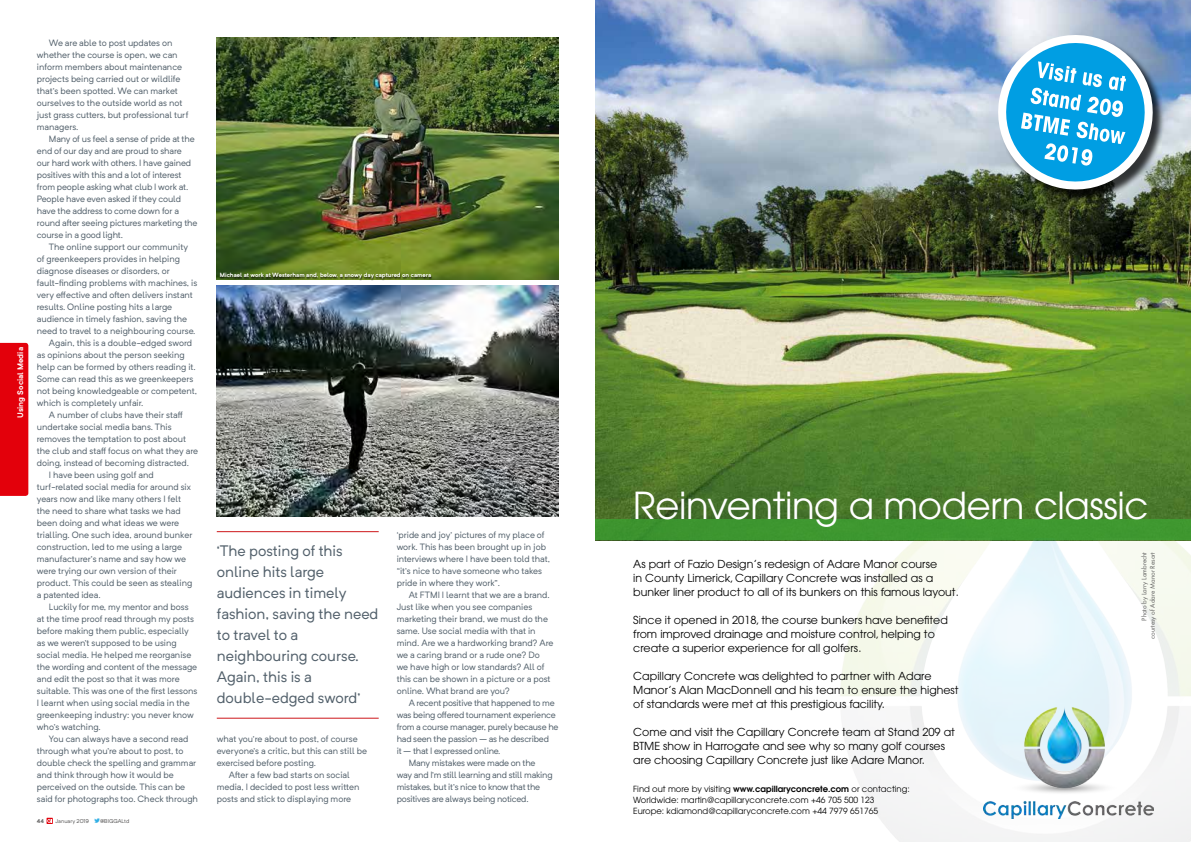
<style>
.page{position:relative;width:1191px;height:842px;background:#fff}
.page>*{position:absolute;margin:0;border:0;box-sizing:border-box;transform-origin:0 0}
.t1{font:37px "Avant Garde";letter-spacing:-.01em;color:#fff}
.t2{font:15px/21px "Neutrif Pro";color:#52606b}
.t3{font:11px/14px "Avant Garde";color:#000}
.t4{font:9px/12px "Neutrif Pro";color:#52606b}
.t5{font:9px "Neutrif Pro";letter-spacing:-.02em;color:#52606b}
.t6{font:8.4px/11.2px "Avant Garde";color:#000}
.t7{font:700 8px "Neutrif Pro";color:#fff}
.t8{font:7px/8.4px "Futura PT";color:#626261;text-align:right}
.t9{font:700 6px "Neutrif Pro";color:#fff}
.t10{font:5.5px "Neutrif Pro";color:#585757}
.t11{font:700 5.5px "Neutrif Pro";color:#585757}
.s1{font-weight:600}
</style>
<div class="page">
<hr style="left:217px;top:531px;width:162px;height:1px;background:#cd171a">
<hr style="left:217px;top:718px;width:162px;height:1px;background:#cd171a">
<img style="left:217px;top:38px;width:341px;height:242px">
<img style="left:217px;top:286px;width:341px;height:231px">
<img style="left:595px;top:0;width:596px;height:519px">
<img style="left:633px;top:540px;width:558px;height:302px">
<img style="left:983px;top:706px;width:170px;height:112px">
<div style="left:595px;top:519px;width:596px;height:21px;background:#3e9730"></div>
<div style="left:999px;top:37px;width:166px;height:165px;background:#000;opacity:.75"></div>
<svg style="left:987px;top:24px;width:176px;height:170px"></svg>
<div style="left:219px;top:273px;width:213px;height:8px;background:#000;opacity:.75"></div>
<svg style="left:47px;top:818px;width:6px;height:6px"></svg>
<div style="left:0;top:343px;width:28px;height:153px;background:#e3000b"></div>
<p class="t7" style="left:15px;top:418px;width:72px;rotate:-90deg">Using Social Media</p>
<p class="t4" style="left:37px;top:37px;width:153px;text-indent:12px">We are able to post updates on whether the course is open, we can inform members about maintenance projects being carried out or wildlife that’s been spotted. We can market ourselves to the outside world as not just grass cutters, but professional turf managers.</p>
<p class="t4" style="left:37px;top:133px;width:162px;text-indent:12px">Many of us feel a sense of pride at the end of our day and are proud to share<br>our hard work with others. I have gained positives with this and a lot of interest from people asking what club I work at.<br>People have even asked if they could have the address to come down for a round after seeing pictures marketing the course in a good light.</p>
<p class="t4" style="left:49px;top:241px;width:141px">The online support our community</p>
<p class="t4" style="left:37px;top:253px;width:145px">of greenkeepers provides in helping</p>
<p class="t4" style="left:37px;top:264px;width:134px">diagnose diseases or disorders, or</p>
<p class="t4" style="left:37px;top:276px;width:162px">fault‑finding problems with machines, is</p>
<p class="t4" style="left:37px;top:288px;width:157px">very effective and often delivers instant</p>
<p class="t4" style="left:37px;top:300px;width:137px">results. Online posting hits a large</p>
<p class="t4" style="left:37px;top:312px;width:152px">audience in timely fashion, saving the</p>
<p class="t4" style="left:37px;top:324px;width:160px">need to travel to a neighbouring course.</p>
<p class="t4" style="left:49px;top:336px;width:145px">Again, this is a double‑edged sword</p>
<p class="t4" style="left:37px;top:348px;width:149px">as opinions about the person seeking</p>
<p class="t4" style="left:37px;top:360px;width:160px">help can be formed by others reading it.</p>
<p class="t4" style="left:37px;top:372px;width:158px">Some can read this as we greenkeepers</p>
<p class="t4" style="left:37px;top:384px;width:161px">not being knowledgeable or competent,</p>
<p class="t4" style="left:37px;top:396px;width:108px">which is completely unfair.</p>
<p class="t4" style="left:49px;top:408px;width:135px">A number of clubs have their staff</p>
<p class="t4" style="left:37px;top:420px;width:136px">undertake social media bans. This</p>
<p class="t4" style="left:37px;top:432px;width:151px">removes the temptation to post about</p>
<p class="t4" style="left:37px;top:444px;width:163px">the club and staff focus on what they are</p>
<p class="t4" style="left:37px;top:456px;width:154px">doing, instead of becoming distracted.</p>
<p class="t4" style="left:49px;top:468px;width:106px">I have been using golf and</p>
<p class="t4" style="left:37px;top:480px;width:156px">turf‑related social media for around six</p>
<p class="t4" style="left:37px;top:492px;width:146px">years now and like many others I felt</p>
<p class="t4" style="left:37px;top:504px;width:145px">the need to share what tasks we had</p>
<p class="t4" style="left:37px;top:516px;width:144px">been doing and what ideas we were</p>
<p class="t4" style="left:37px;top:528px;width:157px">trialling. One such idea, around bunker</p>
<p class="t4" style="left:37px;top:540px;width:147px">construction, led to me using a large</p>
<p class="t4" style="left:37px;top:552px;width:151px">manufacturer’s name and say how we</p>
<p class="t4" style="left:37px;top:564px;width:142px">were trying our own version of their</p>
<p class="t4" style="left:37px;top:576px;width:157px">product. This could be seen as stealing</p>
<p class="t4" style="left:37px;top:588px;width:65px">a patented idea.</p>
<p class="t4" style="left:49px;top:600px;width:141px">Luckily for me, my mentor and boss</p>
<p class="t4" style="left:37px;top:612px;width:159px">at the time proof read through my posts</p>
<p class="t4" style="left:37px;top:624px;width:154px">before making them public, especially</p>
<p class="t4" style="left:37px;top:636px;width:141px">as we weren’t supposed to be using</p>
<p class="t4" style="left:37px;top:648px;width:156px">social media. He helped me reorganise</p>
<p class="t4" style="left:37px;top:660px;width:162px">the wording and content of the message</p>
<p class="t4" style="left:37px;top:672px;width:144px">and edit the post so that it was more</p>
<p class="t4" style="left:37px;top:684px;width:162px">suitable. This was one of the first lessons</p>
<p class="t4" style="left:37px;top:696px;width:154px">I learnt when using social media in the</p>
<p class="t4" style="left:37px;top:708px;width:158px">greenkeeping industry: you never know</p>
<p class="t4" style="left:37px;top:720px;width:65px">who’s watching.</p>
<p class="t4" style="left:49px;top:732px;width:141px">You can always have a second read</p>
<p class="t4" style="left:37px;top:744px;width:148px">through what you’re about to post, to</p>
<p class="t4" style="left:37px;top:756px;width:161px">double check the spelling and grammar</p>
<p class="t4" style="left:37px;top:768px;width:138px">and think through how it would be</p>
<p class="t4" style="left:37px;top:780px;width:150px">perceived on the outside. This can be</p>
<p class="t4" style="left:37px;top:792px;width:163px">said for photographs too. Check through</p>
<p class="t11" style="left:37px;top:817px;width:8px">44</p>
<p class="t10" style="left:56px;top:817px;width:35px">January 2019</p>
<p class="t10" style="left:100px;top:817px;width:31px">@BIGGALtd</p>
<p class="t9" style="left:220px;top:271px;width:213px">Michael at work at Westerham and, below, a snowy day captured on camera</p>
<h1 class="t1" style="left:633px;top:484px;width:517px">Reinventing a modern classic</h1>
<p class="t4" style="left:397px;top:529px;width:155px">‘pride and joy’ pictures of my place of work. This has been brought up in job interviews where I have been told that, “it’s nice to have someone who takes pride in where they work”.</p>
<p class="t4" style="left:397px;top:589px;width:158px;text-indent:12px">At FTMI I learnt that we are a brand.<br>Just like when you see companies marketing their brand, we must do the same. Use social media with that in mind. Are we a hardworking brand? Are we a caring brand or a rude one? Do we have high or low standards? All of this can be shown in a picture or a post online. What brand are you?</p>
<p class="t5" style="left:409px;top:697px;width:147px">A recent positive that happened to me</p>
<p class="t5" style="left:397px;top:709px;width:161px">was being offered tournament experience</p>
<p class="t5" style="left:397px;top:721px;width:163px">from a course manager, purely because he</p>
<p class="t5" style="left:397px;top:733px;width:154px">had seen the passion – as he described</p>
<p class="t5" style="left:397px;top:745px;width:105px">it – that I expressed online.</p>
<p class="t5" style="left:409px;top:757px;width:128px">Many mistakes were made on the</p>
<p class="t5" style="left:397px;top:769px;width:157px">way and I’m still learning and still making</p>
<p class="t5" style="left:397px;top:781px;width:145px">mistakes, but it’s nice to know that the</p>
<p class="t5" style="left:397px;top:793px;width:133px">positives are always being noticed.</p>
<h2 class="t2" style="left:217px;top:540px;width:163px">‘The posting of this online hits large audiences in timely fashion, saving the need to travel to a neighbouring course.<br>Again, this is a double‑edged sword’</h2>
<p class="t8" style="left:1139px;top:639px;width:88px;rotate:-90deg">Photo by Larry Lambrecht courtesy of Adare Manor Resort</p>
<p class="t3" style="left:633px;top:557px;width:327px">As part of Fazio Design’s redesign of Adare Manor course<br>in County Limerick, Capillary Concrete was installed as a bunker liner product to all of its bunkers on this famous layout.</p>
<p class="t3" style="left:633px;top:613px;width:316px">Since it opened in 2018, the course bunkers have benefited from improved drainage and moisture control, helping to create a superior experience for all golfers.</p>
<p class="t3" style="left:633px;top:669px;width:327px">Capillary Concrete was delighted to partner with Adare<br>Manor’s Alan MacDonnell and his team to ensure the highest of standards were met at this prestigious facility.</p>
<p class="t3" style="left:633px;top:725px;width:323px">Come and visit the Capillary Concrete team at Stand 209 at<br>BTME show in Harrogate and see why so many golf courses are choosing Capillary Concrete just like Adare Manor.</p>
<p class="t6" style="left:633px;top:783px;width:278px">Find out more by visiting <span class="s1">www.capillaryconcrete.com</span> or contacting:<br>Worldwide: martin@capillaryconcrete.com +46 705 500 123<br>Europe: kdiamond@capillaryconcrete.com +44 7979 651765</p>
<p class="t4" style="left:217px;top:732px;width:142px">what you’re about to post, of course</p>
<p class="t4" style="left:217px;top:744px;width:152px">everyone’s a critic, but this can still be</p>
<p class="t4" style="left:217px;top:756px;width:101px">exercised before posting.</p>
<p class="t4" style="left:229px;top:768px;width:122px">After a few bad starts on social</p>
<p class="t4" style="left:217px;top:780px;width:144px">media, I decided to post less written</p>
<p class="t4" style="left:217px;top:792px;width:136px">posts and stick to displaying more</p>
</div>
